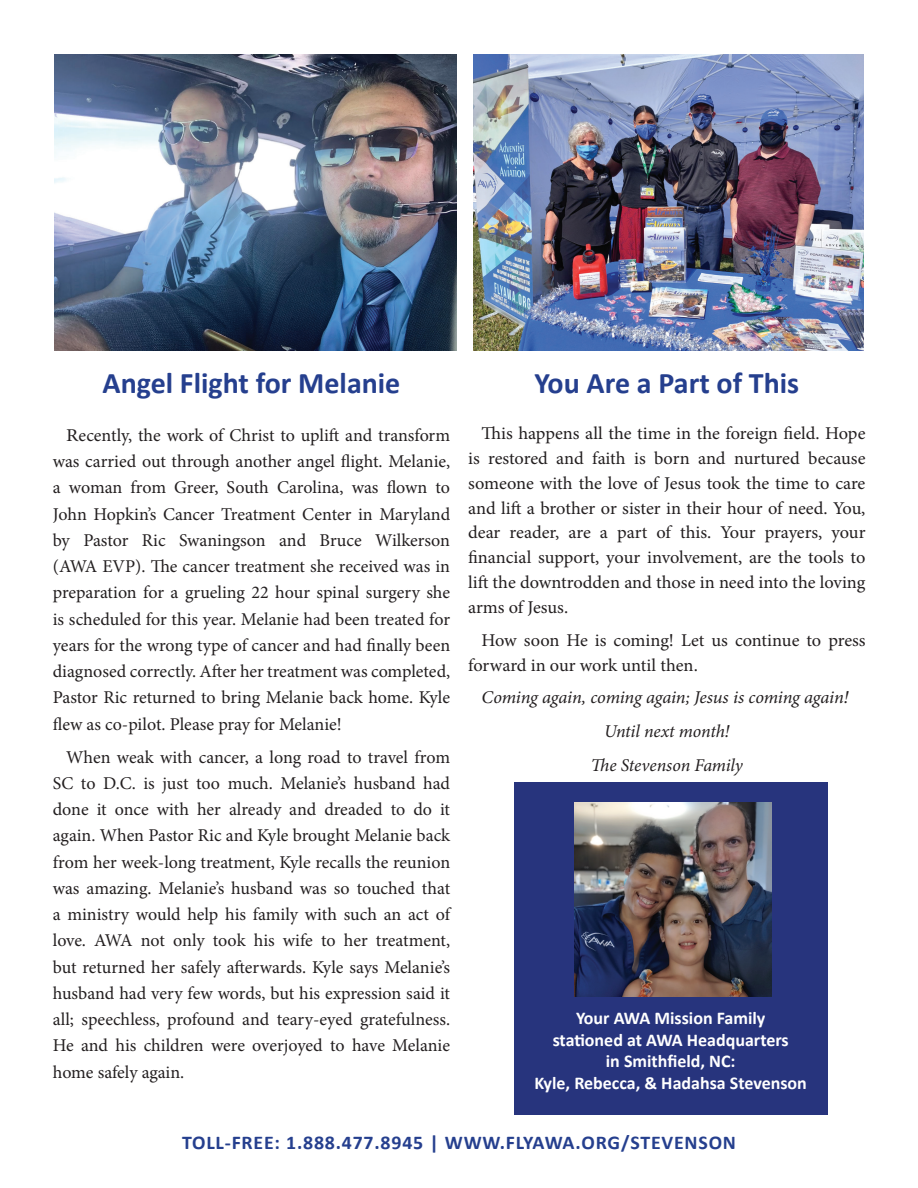
<style>
.page{position:relative;width:918px;height:1188px;background:#fff}
.page>*{position:absolute;margin:0;border:0;box-sizing:border-box;transform-origin:0 0}
.t1{font:700 30px "Calibri";color:#253f8e}
.t2{font:700 19.5px "Calibri";letter-spacing:.04em;color:#253f8e}
.t3{font:18px/26.2px "Minion Pro";letter-spacing:-.005em;color:#231f20;text-align:justify}
.t4{font:18px/26.2px "Minion Pro";letter-spacing:-.005em;color:#231f20;text-align:justify;scale:1.1 1}
.t5{font:700 18px/21.6px "Calibri";color:#fff;text-align:center}
.t6{font:italic 18px/33.8px "Minion Pro";letter-spacing:-.01em;color:#231f20;text-align:center}
</style>
<div class="page">
<div style="left:514px;top:782px;width:313px;height:332px;background:#27347d"></div>
<img style="left:575px;top:803px;width:196px;height:193px">
<img style="left:54px;top:54px;width:402px;height:297px">
<img style="left:473px;top:54px;width:391px;height:297px">
<h1 class="t1" style="left:103px;top:364px;width:299px">Angel Flight for Melanie</h1>
<p class="t4" style="left:53px;top:422px;width:363px;text-indent:13px">Recently, the work of Christ to uplift and transform was carried out through another angel flight. Melanie, a woman from Greer, South Carolina, was flown to John Hopkin’s Cancer Treatment Center in Maryland by Pastor Ric Swaningson and Bruce Wilkerson (AWA EVP). The cancer treatment she received was in preparation for a grueling 22 hour spinal surgery she is scheduled for this year. Melanie had been treated for years for the wrong type of cancer and had finally been diagnosed correctly. After her treatment was completed, Pastor Ric returned to bring Melanie back home. Kyle flew as co-pilot. Please pray for Melanie!</p>
<p class="t3" style="left:53px;top:744px;width:399px;text-indent:14px">When weak with cancer, a long road to travel from SC to D.C. is just too much. Melanie’s husband had done it once with her already and dreaded to do it again. When Pastor Ric and Kyle brought Melanie back from her week-long treatment, Kyle recalls the reunion was amazing. Melanie’s husband was so touched that a ministry would help his family with such an act of love. AWA not only took his wife to her treatment, but returned her safely afterwards. Kyle says Melanie’s husband had very few words, but his expression said it all; speechless, profound and teary-eyed gratefulness.<br>He and his children were overjoyed to have Melanie home safely again.</p>
<h1 class="t1" style="left:534px;top:364px;width:266px">You Are a Part of This</h1>
<p class="t3" style="left:468px;top:421px;width:399px;line-height:24.9px;text-indent:13px">This happens all the time in the foreign field. Hope is restored and faith is born and nurtured because someone with the love of Jesus took the time to care and lift a brother or sister in their hour of need. You, dear reader, are a part of this. Your prayers, your financial support, your involvement, are the tools to lift the downtrodden and those in need into the loving arms of Jesus.</p>
<p class="t3" style="left:468px;top:627px;width:399px;line-height:25.5px;text-indent:13px">How soon He is coming! Let us continue to press forward in our work until then.</p>
<p class="t6" style="left:482px;top:681px;width:368px">Coming again, coming again; Jesus is coming again!<br>Until next month!<br>The Stevenson Family</p>
<p class="t5" style="left:534px;top:1007px;width:274px">Your AWA Mission Family<br>stationed at AWA Headquarters<br>in Smithfield, NC:<br>Kyle, Rebecca, &amp; Hadahsa Stevenson</p>
<p class="t2" style="left:182px;top:1130px;width:556px">TOLL-FREE: 1.888.477.8945 | WWW.FLYAWA.ORG/STEVENSON</p>
</div>
